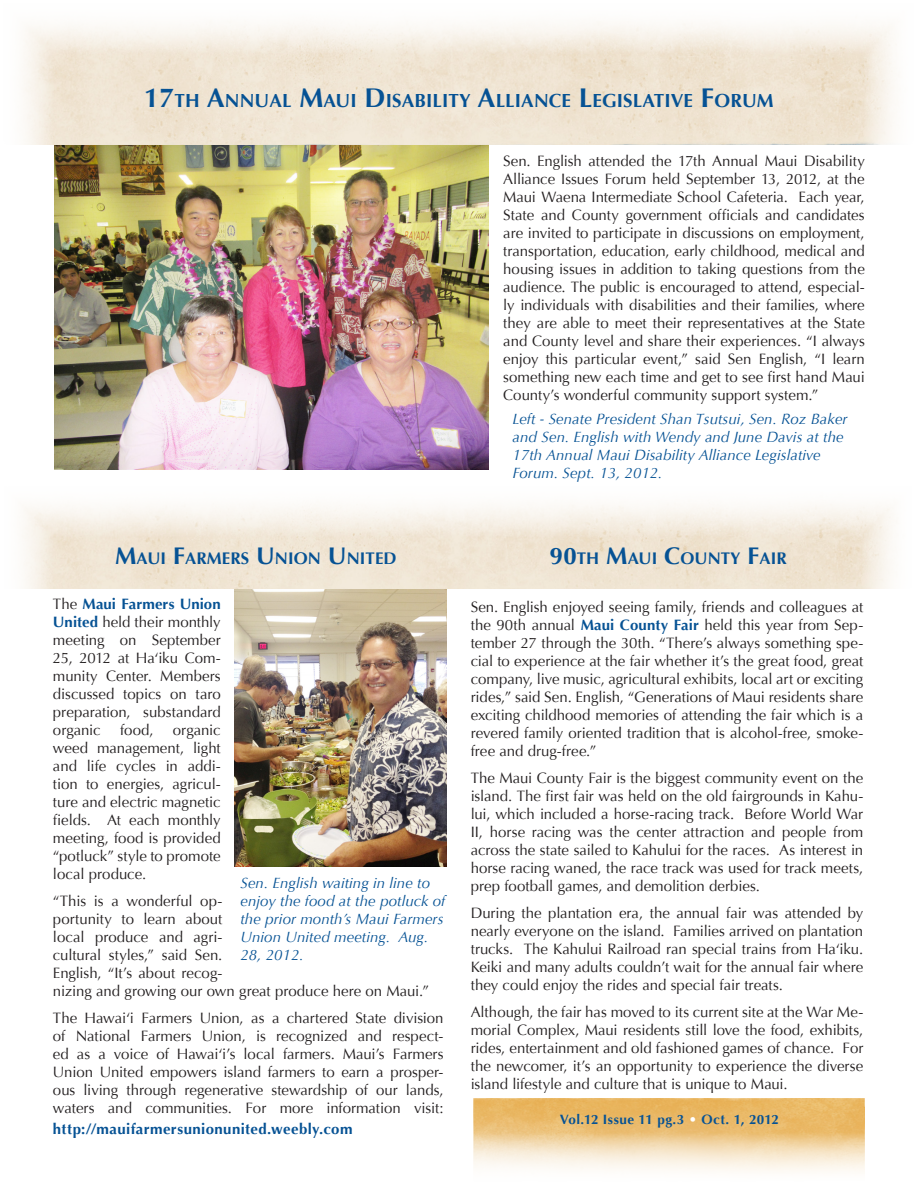
<style>
.page{position:relative;width:918px;height:1188px;background:#fff}
.page>*{position:absolute;margin:0;border:0;box-sizing:border-box;transform-origin:0 0}
.headline{font:700 18.9px "Optima";letter-spacing:.005em;color:#065294}
.headline-2{font:700 16.8px "Optima";letter-spacing:.005em;color:#065294}
.Main_Optima{font:15px/18px "Optima";color:#231f20;text-align:justify}
.t1{font:italic 15px/18px "Optima";letter-spacing:.005em;color:#065294}
.Main_Optima-2{font:700 15px "Optima";letter-spacing:.03em;color:#065294}
.Emphasis{font:700 13.5px "Optima";letter-spacing:.03em;color:#065294}
.s1{font-size:27px}
.s2{font-size:24px}
.s3{font-weight:700;color:#065294}
.s4{color:#fff}
</style>
<div class="page">
<img style="left:54px;top:145px;width:434px;height:325px">
<img style="left:234px;top:589px;width:213px;height:277px">
<img style="left:473px;top:1099px;width:392px;height:73px">
<img style="left:23px;top:22px;width:871px;height:123px">
<img style="left:22px;top:504px;width:870px;height:85px">
<p class="headline" style="left:144px;top:89px;width:630px"><span class="s1">17</span>TH <span class="s1">A</span>NNUAL <span class="s1">M</span>AUI <span class="s1">D</span> ISABI LITY <span class="s1">A</span>LLIANCE <span class="s1">L</span>EGISLATIVE <span class="s1">F</span>ORUM</p>
<p class="Main_Optima" style="left:503px;top:152px;width:363px">Sen. English attended the 17th Annual Maui Disability Alliance Issues Forum held September 13, 2012, at the Maui Waena Intermediate School Cafeteria. Each year, State and County government officials and candidates are invited to participate in discussions on employment, transportation, education, early childhood, medical and housing issues in addition to taking questions from the audience. The public is encouraged to attend, especial&shy;ly individuals with disabilities and their families, where they are able to meet their representatives at the State and County level and share their experiences. “I always enjoy this particular event,” said Sen English, “I learn something new each time and get to see first hand Maui County’s wonderful community support system.”</p>
<p class="t1" style="left:513px;top:410px;width:337px">Left - Senate President Shan Tsutsui, Sen. Roz Baker and Sen. English with Wendy and June Davis at the<br>17th Annual Maui Disability Alliance Legislative</p>
<p class="t1" style="left:513px;top:464px;width:151px">Forum. Sept. 13, 2012.</p>
<p class="headline-2" style="left:115px;top:548px;width:283px"><span class="s2">M</span>AUI <span class="s2">F</span>ARMERS <span class="s2">U</span> NION <span class="s2">U</span> NITED</p>
<p class="headline-2" style="left:550px;top:548px;width:239px"><span class="s2">90</span>TH <span class="s2">M</span>AUI <span class="s2">C</span>OUNTY <span class="s2">F</span>AI R</p>
<p class="Main_Optima" style="left:53px;top:595px;width:169px">The <span class="s3">Maui Farmers Union United</span> held their monthly meeting on September 25, 2012 at Ha‘iku Com&shy;munity Center. Members discussed topics on taro preparation, substandard organic</p>
<p class="Main_Optima" style="left:120px;top:721px;width:35px">food,</p>
<p class="Main_Optima" style="left:53px;top:721px;width:169px;text-indent:120px">organic weed management, light and life cycles in addi&shy;tion to energies, agricul&shy;ture and electric magnetic fields. At each monthly meeting, food is provided “potluck” style to promote local produce.</p>
<p class="Main_Optima" style="left:53px;top:892px;width:378px;text-align:left">“This is a wonderful op-<br>portunity to learn about<br>local produce and agri-<br>cultural styles,” said Sen.<br>English, “It’s about recog-<br>nizing and growing our own great produce here on Maui.”</p>
<p class="Main_Optima" style="left:53px;top:1009px;width:392px">The Hawai‘i Farmers Union, as a chartered State division of National Farmers Union, is recognized and respect&shy;ed as a voice of Hawai‘i’s local farmers. Maui’s Farmers Union United empowers island farmers to earn a prosper&shy;ous living through regenerative stewardship of our lands, waters and communities. For more information visit:</p>
<p class="Main_Optima-2" style="left:53px;top:1120px;width:301px">http://mauifarmersunionunited.weebly.com</p>
<p class="t1" style="left:240px;top:874px;width:207px">Sen. English waiting in line to enjoy the food at the potluck of the prior month’s Maui Farmers<br>Union United meeting. Aug.<br>28, 2012.</p>
<p class="Main_Optima" style="left:471px;top:598px;width:394px">Sen. English enjoyed seeing family, friends and colleagues at the 90th annual <span class="s3">Maui County Fair</span> held this year from Sep&shy;tember 27 through the 30th. “There’s always something spe&shy;cial to experience at the fair whether it’s the great food, great company, live music, agricultural exhibits, local art or exciting rides,” said Sen. English, “Generations of Maui residents share exciting childhood memories of attending the fair which is a revered family oriented tradition that is alcohol-free, smoke&shy;free and drug-free.”</p>
<p class="Main_Optima" style="left:471px;top:769px;width:394px">The Maui County Fair is the biggest community event on the island. The first fair was held on the old fairgrounds in Kahu&shy;lui, which included a horse-racing track. Before World War II, horse racing was the center attraction and people from across the state sailed to Kahului for the races. As interest in horse racing waned, the race track was used for track meets, prep football games, and demolition derbies.</p>
<p class="Main_Optima" style="left:471px;top:904px;width:394px">During the plantation era, the annual fair was attended by nearly everyone on the island. Families arrived on plantation trucks. The Kahului Railroad ran special trains from Ha‘iku.<br>Keiki and many adults couldn’t wait for the annual fair where they could enjoy the rides and special fair treats.</p>
<p class="Main_Optima" style="left:471px;top:1003px;width:394px">Although, the fair has moved to its current site at the War Me&shy;morial Complex, Maui residents still love the food, exhibits, rides, entertainment and old fashioned games of chance. For the newcomer, it’s an opportunity to experience the diverse island lifestyle and culture that is unique to Maui.</p>
<p class="Emphasis" style="left:560px;top:1112px;width:221px">Vol.12 Issue 11 pg.3 <span class="s4">•</span> Oct. 1, 2012</p>
</div>
